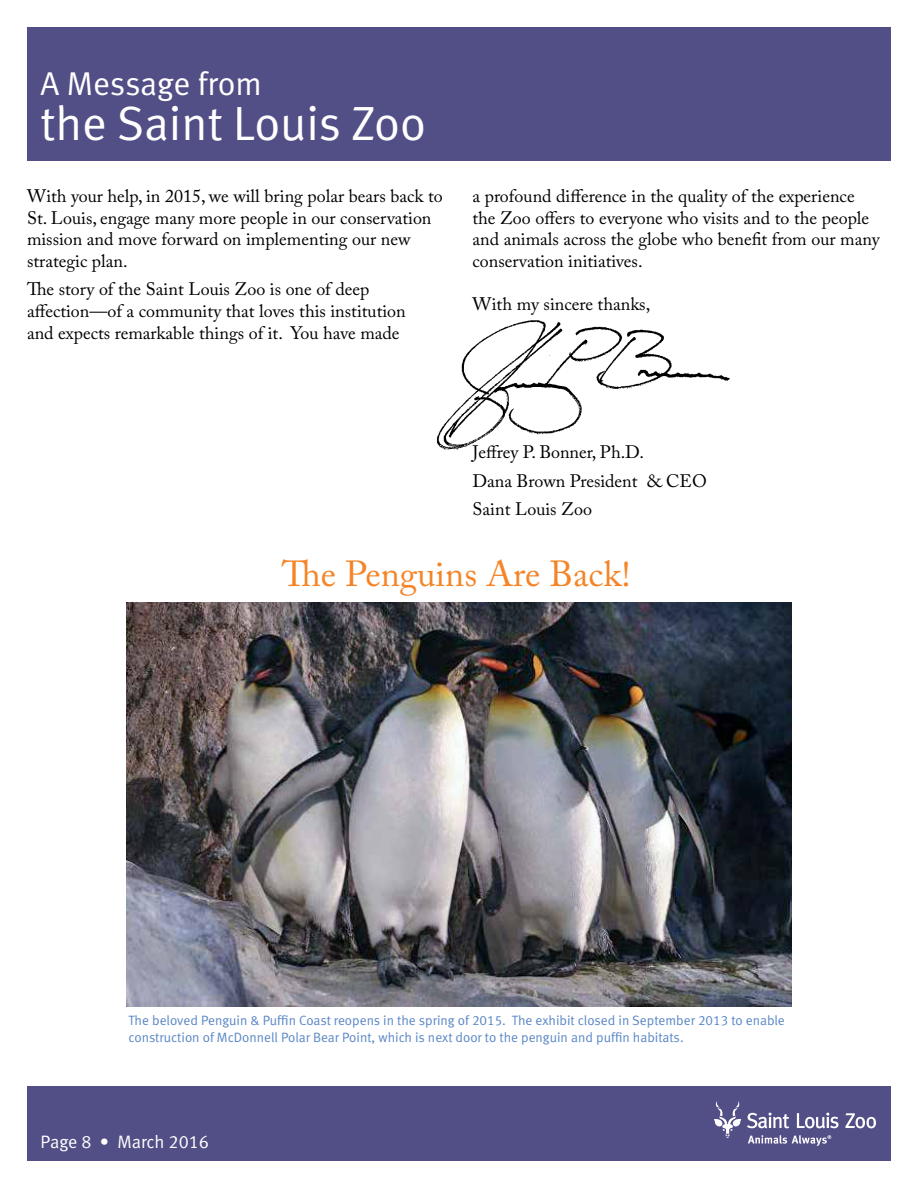
<style>
.page{position:relative;width:918px;height:1188px;background:#fff}
.page>*{position:absolute;margin:0;border:0;box-sizing:border-box;transform-origin:0 0}
.t1{font:48px "Meta Normal LF";color:#fff}
.t2{font:36px "Adobe Caslon Pro";color:#f58426}
.t3{font:33px "Meta Normal LF";letter-spacing:-.005em;color:#fff}
.t4{font:18px/21.6px "Adobe Caslon Pro";color:#000}
.t5{font:18px "Meta Normal LF";color:#fff}
.t6{font:13.5px/16.2px "Meta Normal LF";color:#5a87c6}
</style>
<div class="page">
<div style="left:27px;top:27px;width:864px;height:133px;background:#524e86"></div>
<div style="left:27px;top:1086px;width:864px;height:75px;background:#524e86"></div>
<svg style="left:747px;top:1113px;width:42px;height:15px"></svg>
<svg style="left:797px;top:1113px;width:42px;height:16px"></svg>
<svg style="left:845px;top:1113px;width:31px;height:15px"></svg>
<svg style="left:714px;top:1101px;width:27px;height:37px"></svg>
<svg style="left:748px;top:1135px;width:83px;height:11px"></svg>
<img style="left:437px;top:320px;width:293px;height:130px">
<img style="left:127px;top:603px;width:664px;height:403px">
<h3 class="t3" style="left:40px;top:64px;width:223px">A Message from</h3>
<h1 class="t1" style="left:40px;top:96px;width:387px">the Saint Louis Zoo</h1>
<p class="t4" style="left:27px;top:185px;width:417px">With your help, in 2015, we will bring polar bears back to St. Louis, engage many more people in our conservation mission and move forward on implementing our new strategic plan.</p>
<p class="t4" style="left:27px;top:278px;width:380px">The story of the Saint Louis Zoo is one of deep affection—of a community that loves this institution and expects remarkable things of it. You have made</p>
<p class="t4" style="left:472px;top:185px;width:409px">a profound difference in the quality of the experience the Zoo offers to everyone who visits and to the people and animals across the globe who benefit from our many conservation initiatives.</p>
<p class="t4" style="left:472px;top:293px;width:179px">With my sincere thanks,</p>
<p class="t4" style="left:472px;top:438px;width:236px;line-height:28.3px">Jeffrey P. Bonner, Ph.D.<br>Dana Brown President &amp; CEO<br>Saint Louis Zoo</p>
<h2 class="t2" style="left:282px;top:553px;width:350px">The Penguins Are Back!</h2>
<p class="t6" style="left:129px;top:1013px;width:658px">The beloved Penguin &amp; Puffin Coast reopens in the spring of 2015. The exhibit closed in September 2013 to enable construction of McDonnell Polar Bear Point, which is next door to the penguin and puffin habitats.</p>
<p class="t5" style="left:40px;top:1131px;width:170px">Page 8 • March 2016</p>
</div>
